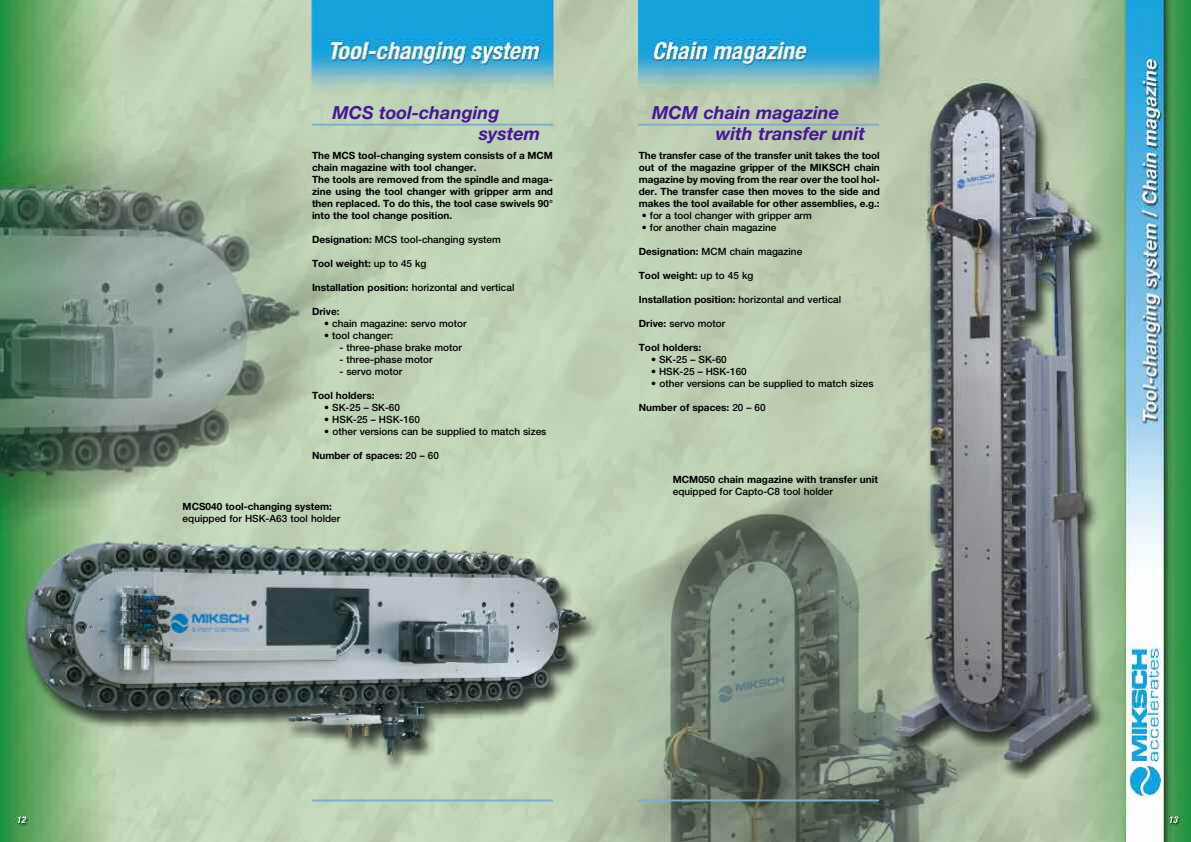
<style>
.page{position:relative;width:1191px;height:842px;background:#fff}
.page>*{position:absolute;margin:0;border:0;box-sizing:border-box;transform-origin:0 0}
.t1{font:italic 700 18px/21.6px "Helvetica Neue LT Pro";color:#461794}
.t2{font:700 10px/12px "Helvetica Neue LT Pro";color:#000}
.t3{font:500 10px "Helvetica Neue LT Pro";color:#000}
.s1{font-weight:700}
.s2{font-weight:500}
</style>
<div class="page">
<img style="left:0;top:0;width:1191px;height:842px">
<hr style="left:638px;top:799px;width:241px;height:2px;background:#7caece">
<hr style="left:312px;top:799px;width:241px;height:2px;background:#7caece">
<hr style="left:638px;top:124px;width:241px;height:2px;background:#7caece">
<hr style="left:312px;top:124px;width:241px;height:2px;background:#7caece">
<h1 class="t1" style="left:479px;top:103px;width:63px;text-indent:-146px">MCS tool-changing system</h1>
<p class="t2" style="left:312px;top:151px;width:242px">The MCS tool-changing system consists of a MCM chain magazine with tool changer.<br>The tools are removed from the spindle and maga&shy;zine using the tool changer with gripper arm and then replaced. To do this, the tool case swivels 90° into the tool change position.</p>
<p class="t3" style="left:312px;top:236px;width:190px"><span class="s1">Designation:</span> MCS tool-changing system</p>
<p class="t2" style="left:312px;top:259px;width:116px">Tool weight: <span class="s2">up to 45 kg</span></p>
<p class="t2" style="left:312px;top:283px;width:204px">Installation position: <span class="s2">horizontal and vertical</span></p>
<p class="t2" style="left:312px;top:307px;width:29px">Drive:</p>
<p class="t3" style="left:324px;top:320px;width:144px">• chain magazine: servo motor</p>
<p class="t3" style="left:324px;top:332px;width:71px">• tool changer:</p>
<p class="t3" style="left:339px;top:344px;width:124px">- three-phase brake motor</p>
<p class="t3" style="left:339px;top:356px;width:95px">- three-phase motor</p>
<p class="t3" style="left:339px;top:368px;width:64px">- servo motor</p>
<p class="t2" style="left:312px;top:391px;width:64px">Tool holders:</p>
<p class="t3" style="left:324px;top:404px;width:77px">• SK-25 – SK-60</p>
<p class="t3" style="left:324px;top:416px;width:97px">• HSK-25 – HSK-160</p>
<p class="t3" style="left:324px;top:428px;width:224px">• other versions can be supplied to match sizes</p>
<p class="t2" style="left:312px;top:451px;width:128px">Number of spaces: <span class="s2">20 – 60</span></p>
<p class="t2" style="left:183px;top:501px;width:151px">MCS040 tool-changing system:</p>
<p class="t3" style="left:183px;top:514px;width:159px">equipped for HSK-A63 tool holder</p>
<h1 class="t1" style="left:716px;top:103px;width:151px;text-indent:-64px">MCM chain magazine with transfer unit</h1>
<p class="t2" style="left:639px;top:151px;width:242px;text-align:justify">The transfer case of the transfer unit takes the tool out of the magazine gripper of the MIKSCH chain magazine by moving from the rear over the tool hol&shy;der. The transfer case then moves to the side and makes the tool available for other assemblies, e.g.:</p>
<p class="t3" style="left:642px;top:212px;width:171px">• for a tool changer with gripper arm</p>
<p class="t3" style="left:642px;top:224px;width:136px">• for another chain magazine</p>
<p class="t3" style="left:639px;top:248px;width:165px"><span class="s1">Designation:</span> MCM chain magazine</p>
<p class="t2" style="left:639px;top:271px;width:116px">Tool weight: <span class="s2">up to 45 kg</span></p>
<p class="t2" style="left:639px;top:295px;width:204px">Installation position: <span class="s2">horizontal and vertical</span></p>
<p class="t3" style="left:639px;top:320px;width:88px"><span class="s1">Drive:</span> servo motor</p>
<p class="t2" style="left:639px;top:343px;width:64px">Tool holders:</p>
<p class="t3" style="left:651px;top:356px;width:77px">• SK-25 – SK-60</p>
<p class="t3" style="left:651px;top:368px;width:97px">• HSK-25 – HSK-160</p>
<p class="t3" style="left:651px;top:380px;width:224px">• other versions can be supplied to match sizes</p>
<p class="t2" style="left:639px;top:403px;width:128px">Number of spaces: <span class="s2">20 – 60</span></p>
<p class="t2" style="left:673px;top:475px;width:207px">MCM050 chain magazine with transfer unit</p>
<p class="t3" style="left:673px;top:488px;width:162px">equipped for Capto-C8 tool holder</p>
</div>
